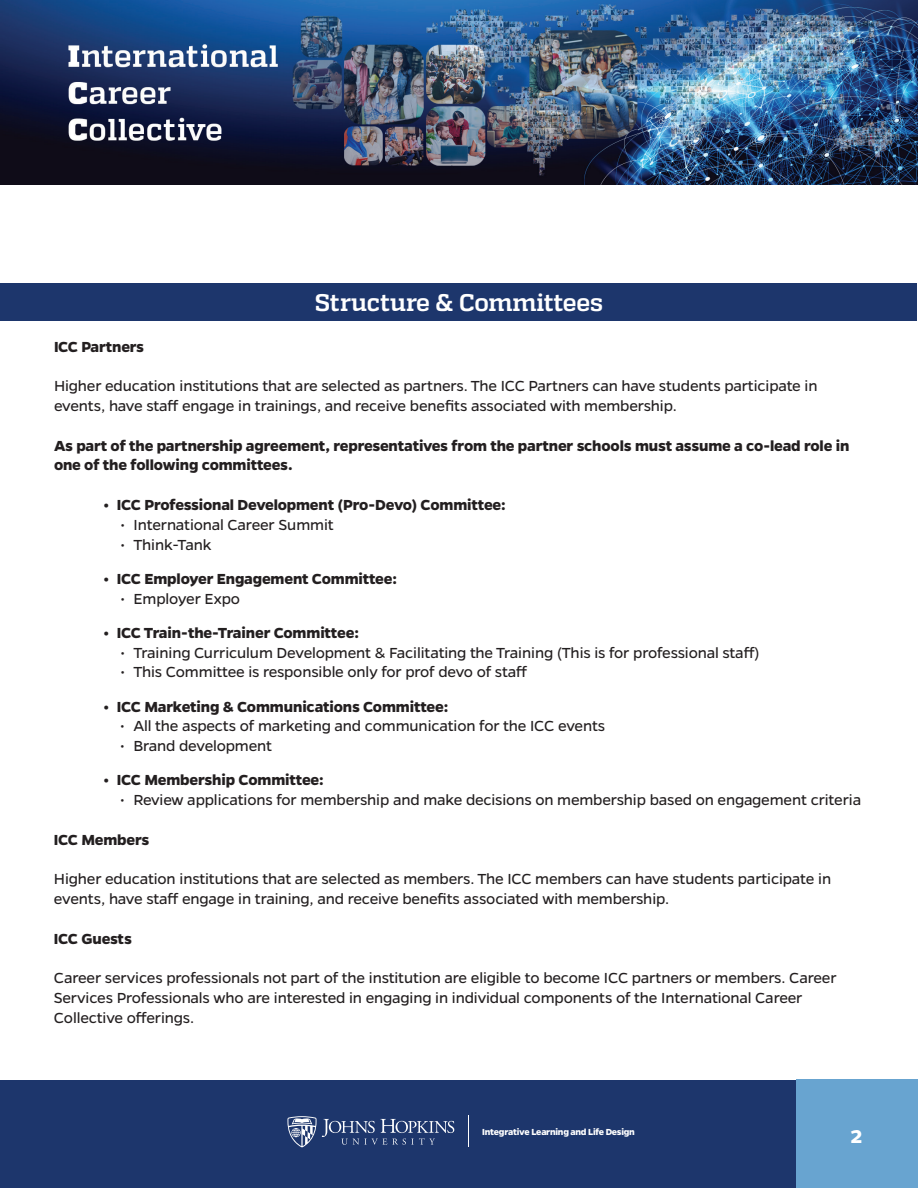
<style>
.page{position:relative;width:918px;height:1188px;background:#fff}
.page>*{position:absolute;margin:0;border:0;box-sizing:border-box;transform-origin:0 0}
.t1{font:700 24px "Quadon";letter-spacing:-.01em;color:#fff}
.t2{font:700 21px "Gentona";color:#fff}
.t3{font:16.5px/19.8px "Gentona";letter-spacing:-.01em;color:#231f20}
.t4{font:700 16.5px/19.8px "Gentona";letter-spacing:-.01em;color:#231f20}
.t5{font:700 9.9px "Gentona";letter-spacing:-.025em;color:#fff}
</style>
<div class="page">
<div style="left:0;top:1080px;width:918px;height:108px;background:#1d366c"></div>
<div style="left:796px;top:1079px;width:122px;height:109px;background:#68a4d0"></div>
<div style="left:1px;top:283px;width:916px;height:37px;background:#1d366c"></div>
<hr style="left:468px;top:1116px;width:1px;height:31px;background:#fff">
<svg style="left:287px;top:1116px;width:167px;height:31px"></svg>
<img style="left:0;top:0;width:918px;height:185px">
<h1 class="t1" style="left:315px;top:288px;width:290px">Structure &amp; Committees</h1>
<p class="t4" style="left:54px;top:336px;width:92px">ICC Partners</p>
<p class="t3" style="left:54px;top:376px;width:765px">Higher education institutions that are selected as partners. The ICC Partners can have students participate in events, have staff engage in trainings, and receive benefits associated with membership.</p>
<p class="t4" style="left:54px;top:435px;width:797px">As part of the partnership agreement, representatives from the partner schools must assume a co-lead role in one of the following committees.</p>
<p class="t4" style="left:104px;top:495px;width:404px">• ICC Professional Development (Pro-Devo) Committee:</p>
<p class="t3" style="left:120px;top:515px;width:215px">• International Career Summit</p>
<p class="t3" style="left:120px;top:535px;width:93px">• Think-Tank</p>
<p class="t4" style="left:104px;top:569px;width:295px">• ICC Employer Engagement Committee:</p>
<p class="t3" style="left:120px;top:589px;width:122px">• Employer Expo</p>
<p class="t4" style="left:104px;top:623px;width:257px">• ICC Train-the-Trainer Committee:</p>
<p class="t3" style="left:120px;top:643px;width:641px">• Training Curriculum Development &amp; Facilitating the Training (This is for professional staff)</p>
<p class="t3" style="left:120px;top:662px;width:409px">• This Committee is responsible only for prof devo of staff</p>
<p class="t4" style="left:103px;top:696px;width:346px">• ICC Marketing &amp; Communications Committee:</p>
<p class="t3" style="left:120px;top:716px;width:487px">• All the aspects of marketing and communication for the ICC events</p>
<p class="t3" style="left:120px;top:736px;width:154px">• Brand development</p>
<p class="t4" style="left:103px;top:770px;width:222px">• ICC Membership Committee:</p>
<p class="t3" style="left:120px;top:790px;width:743px">• Review applications for membership and make decisions on membership based on engagement criteria</p>
<p class="t4" style="left:54px;top:830px;width:97px">ICC Members</p>
<p class="t3" style="left:54px;top:869px;width:779px">Higher education institutions that are selected as members. The ICC members can have students participate in events, have staff engage in training, and receive benefits associated with membership.</p>
<p class="t4" style="left:54px;top:929px;width:79px">ICC Guests</p>
<p class="t3" style="left:54px;top:968px;width:784px">Career services professionals not part of the institution are eligible to become ICC partners or members. Career<br>Services Professionals who are interested in engaging in individual components of the International Career<br>Collective offerings.</p>
<p class="t5" style="left:482px;top:1126px;width:154px">Integrative Learning and Life Design</p>
<p class="t2" style="left:851px;top:1124px;width:13px">2</p>
</div>
